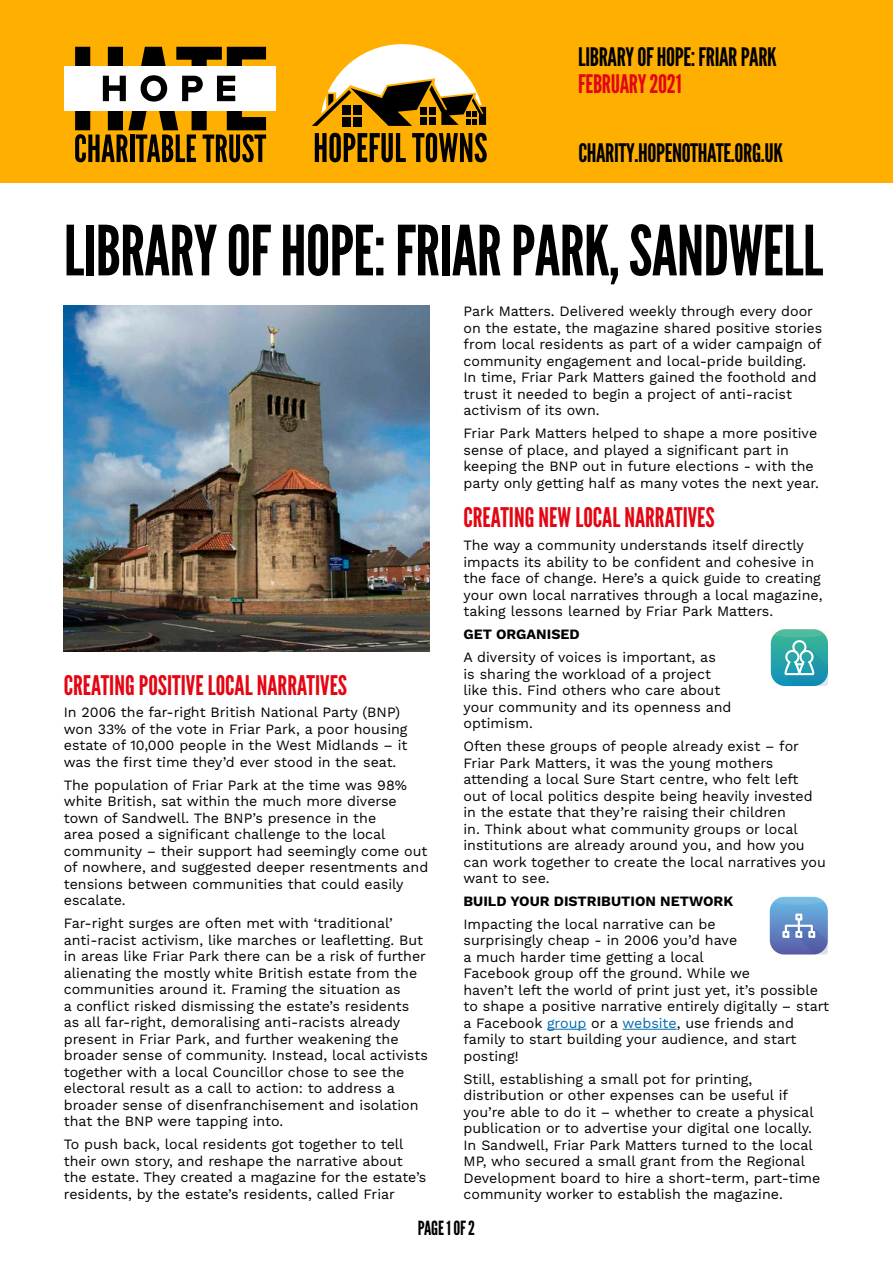
<style>
.page{position:relative;width:893px;height:1263px;background:#fff}
.page>*{position:absolute;margin:0;border:0;box-sizing:border-box;transform-origin:0 0}
.t1{font:69px "League Gothic";letter-spacing:-.01em;color:#000}
.t2{font:27px "League Gothic";color:#e30613}
.t3{font:25.5px "League Gothic";letter-spacing:-.015em;color:#000}
.t4{font:25.5px "League Gothic";letter-spacing:-.015em;color:#e30613}
.t5{font:19.5px "League Gothic";letter-spacing:-.015em;color:#000}
.t6{font:14.25px/16.5px "Work Sans";color:#000}
.t7{font:700 14.25px "Work Sans";color:#000}
.s1{color:#006caf}
</style>
<div class="page">
<hr style="left:547px;top:1029px;width:39px;height:1px;background:#006caf">
<hr style="left:622px;top:1029px;width:55px;height:1px;background:#006caf">
<div style="left:0;top:0;width:893px;height:183px;background:#ffaf00"></div>
<div style="left:64px;top:66px;width:211px;height:45px;background:#fff"></div>
<svg style="left:75px;top:47px;width:191px;height:115px"></svg>
<svg style="left:771px;top:629px;width:57px;height:57px;background:#4cb2b4"></svg>
<svg style="left:770px;top:897px;width:58px;height:57px;background:#7499cd"></svg>
<img style="left:64px;top:306px;width:365px;height:345px">
<svg style="left:315px;top:133px;width:91px;height:29px"></svg>
<svg style="left:412px;top:133px;width:75px;height:29px"></svg>
<svg style="left:312px;top:44px;width:174px;height:82px"></svg>
<h3 class="t3" style="left:578px;top:41px;width:200px">LIBRARY OF HOPE: FRIAR PARK</h3>
<h3 class="t4" style="left:578px;top:68px;width:105px">FEBRUARY 2021</h3>
<h3 class="t3" style="left:578px;top:138px;width:206px">CHARITY.HOPENOTHATE.ORG.UK</h3>
<h1 class="t1" style="left:64px;top:210px;width:761px">LIBRARY OF HOPE: FRIAR PARK, SANDWELL</h1>
<h2 class="t2" style="left:64px;top:669px;width:285px">CREATING POSITIVE LOCAL NARRATIVES</h2>
<p class="t6" style="left:64px;top:704px;width:345px">In 2006 the far-right British National Party (BNP) won 33% of the vote in Friar Park, a poor housing estate of 10,000 people in the West Midlands – it was the first time they’d ever stood in the seat.</p>
<p class="t6" style="left:64px;top:776px;width:366px">The population of Friar Park at the time was 98% white British, sat within the much more diverse town of Sandwell. The BNP’s presence in the<br>area posed a significant challenge to the local community – their support had seemingly come out of nowhere, and suggested deeper resentments and tensions between communities that could easily escalate.</p>
<p class="t6" style="left:64px;top:914px;width:366px">Far-right surges are often met with ‘traditional’ anti-racist activism, like marches or leafletting. But in areas like Friar Park there can be a risk of further alienating the mostly white British estate from the communities around it. Framing the situation as<br>a conflict risked dismissing the estate’s residents as all far-right, demoralising anti-racists already present in Friar Park, and further weakening the broader sense of community. Instead, local activists together with a local Councillor chose to see the electoral result as a call to action: to address a broader sense of disenfranchisement and isolation that the BNP were tapping into.</p>
<p class="t6" style="left:64px;top:1135px;width:364px">To push back, local residents got together to tell their own story, and reshape the narrative about the estate. They created a magazine for the estate’s residents, by the estate’s residents, called Friar</p>
<p class="t6" style="left:463px;top:303px;width:360px">Park Matters. Delivered weekly through every door on the estate, the magazine shared positive stories from local residents as part of a wider campaign of community engagement and local-pride building.<br>In time, Friar Park Matters gained the foothold and trust it needed to begin a project of anti-racist activism of its own.</p>
<p class="t6" style="left:463px;top:424px;width:357px">Friar Park Matters helped to shape a more positive sense of place, and played a significant part in keeping the BNP out in future elections - with the party only getting half as many votes the next year.</p>
<h2 class="t2" style="left:463px;top:502px;width:253px">CREATING NEW LOCAL NARRATIVES</h2>
<p class="t6" style="left:463px;top:537px;width:360px">The way a community understands itself directly impacts its ability to be confident and cohesive in the face of change. Here’s a quick guide to creating your own local narratives through a local magazine, taking lessons learned by Friar Park Matters.</p>
<p class="t7" style="left:463px;top:624px;width:118px">GET ORGANISED</p>
<p class="t6" style="left:463px;top:648px;width:270px">A diversity of voices is important, as<br>is sharing the workload of a project like this. Find others who care about your community and its openness and optimism.</p>
<p class="t6" style="left:463px;top:737px;width:364px">Often these groups of people already exist – for Friar Park Matters, it was the young mothers attending a local Sure Start centre, who felt left<br>out of local politics despite being heavily invested in the estate that they’re raising their children<br>in. Think about what community groups or local institutions are already around you, and how you can work together to create the local narratives you want to see.</p>
<p class="t7" style="left:463px;top:890px;width:271px">BUILD YOUR DISTRIBUTION NETWORK</p>
<p class="t6" style="left:463px;top:915px;width:367px">Impacting the local narrative can be<br>surprisingly cheap - in 2006 you’d have<br>a much harder time getting a local<br>Facebook group off the ground. While we<br>haven’t left the world of print just yet, it’s possible to shape a positive narrative entirely digitally – start a Facebook <span class="s1">group</span> or a <span class="s1">website</span>, use friends and family to start building your audience, and start posting!</p>
<p class="t6" style="left:463px;top:1070px;width:358px">Still, establishing a small pot for printing, distribution or other expenses can be useful if you’re able to do it – whether to create a physical publication or to advertise your digital one locally.<br>In Sandwell, Friar Park Matters turned to the local MP, who secured a small grant from the Regional Development board to hire a short-term, part-time community worker to establish the magazine.</p>
<h3 class="t5" style="left:418px;top:1216px;width:59px">PAGE 1 OF 2</h3>
</div>
